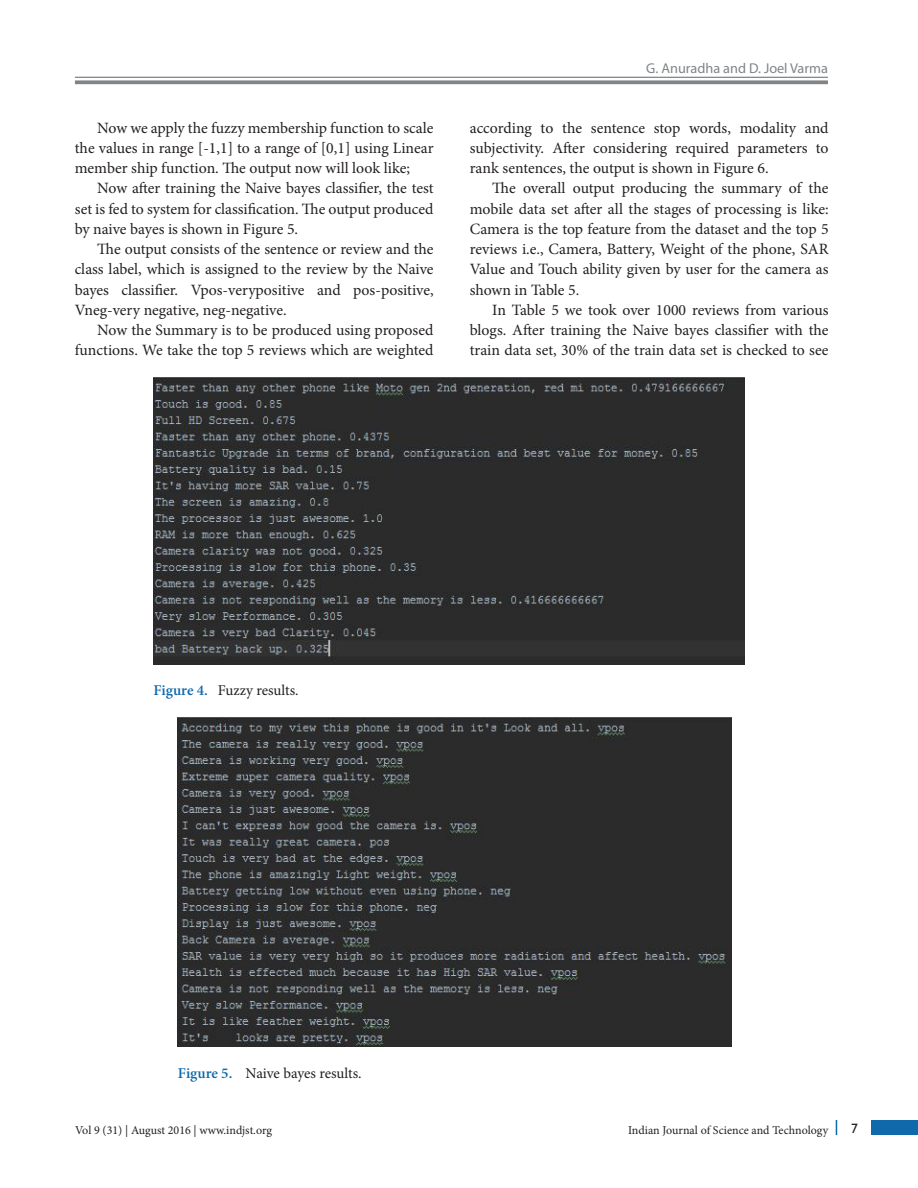
<style>
.page{position:relative;width:918px;height:1188px;background:#fff}
.page>*{position:absolute;margin:0;border:0;box-sizing:border-box;transform-origin:0 0}
.Body_Text_Ind_F{font:15.75px/20.2px "Minion Pro";color:#231f20;text-align:justify}
.t1{font:15px "Minion Pro";letter-spacing:-.005em;color:#231f20}
.t2{font:14.25px "Myriad Pro";color:#818487}
.t3{font:13.5px "Gill Sans";color:#231f20}
.t4{font:12px "Minion Pro";color:#231f20}
.s1{font-weight:600;color:#0f69ab}
</style>
<div class="page">
<hr style="left:75px;top:77px;width:753px;height:1px;background:#818487">
<svg style="left:75px;top:80px;width:753px;height:4px;background:#8e9194"></svg>
<div style="left:872px;top:1120px;width:46px;height:15px;background:#0f69ab"></div>
<svg style="left:836px;top:1120px;width:1px;height:15px"></svg>
<img style="left:154px;top:377px;width:591px;height:287px">
<img style="left:178px;top:718px;width:554px;height:328px">
<p class="Body_Text_Ind_F" style="left:75px;top:118px;width:360px;text-indent:23px">Now we apply the fuzzy membership function to scale the values in range [-1,1] to a range of [0,1] using Linear member ship function. The output now will look like;</p>
<p class="Body_Text_Ind_F" style="left:75px;top:178px;width:360px;text-indent:23px">Now after training the Naive bayes classifier, the test set is fed to system for classification. The output produced by naive bayes is shown in Figure 5.</p>
<p class="Body_Text_Ind_F" style="left:75px;top:239px;width:360px;text-indent:23px">The output consists of the sentence or review and the class label, which is assigned to the review by the Naive bayes classifier. Vpos-verypositive and pos-positive, Vneg-very negative, neg-negative.</p>
<p class="Body_Text_Ind_F" style="left:75px;top:320px;width:360px;text-align:right">Now the Summary is to be produced using proposed functions. We take the top 5 reviews which are weighted</p>
<p class="t2" style="left:646px;top:60px;width:183px">G. Anuradha and D. Joel Varma</p>
<p class="Body_Text_Ind_F" style="left:470px;top:118px;width:360px">according to the sentence stop words, modality and subjectivity. After considering required parameters to rank sentences, the output is shown in Figure 6.</p>
<p class="Body_Text_Ind_F" style="left:470px;top:178px;width:360px;text-indent:23px">The overall output producing the summary of the mobile data set after all the stages of processing is like:<br>Camera is the top feature from the dataset and the top 5 reviews i.e., Camera, Battery, Weight of the phone, SAR Value and Touch ability given by user for the camera as shown in Table 5.</p>
<p class="Body_Text_Ind_F" style="left:470px;top:300px;width:360px;text-indent:23px">In Table 5 we took over 1000 reviews from various blogs. After training the Naive bayes classifier with the train data set, 30% of the train data set is checked to see</p>
<p class="t1" style="left:153px;top:681px;width:147px"><span class="s1">Figure 4.</span> Fuzzy results.</p>
<p class="t1" style="left:178px;top:1063px;width:185px"><span class="s1">Figure 5.</span> Naive bayes results.</p>
<p class="t4" style="left:75px;top:1122px;width:198px">Vol 9 (31) | August 2016 | www.indjst.org</p>
<p class="t4" style="left:628px;top:1123px;width:202px">Indian Journal of Science and Technology</p>
<p class="t3" style="left:851px;top:1120px;width:8px">7</p>
</div>
